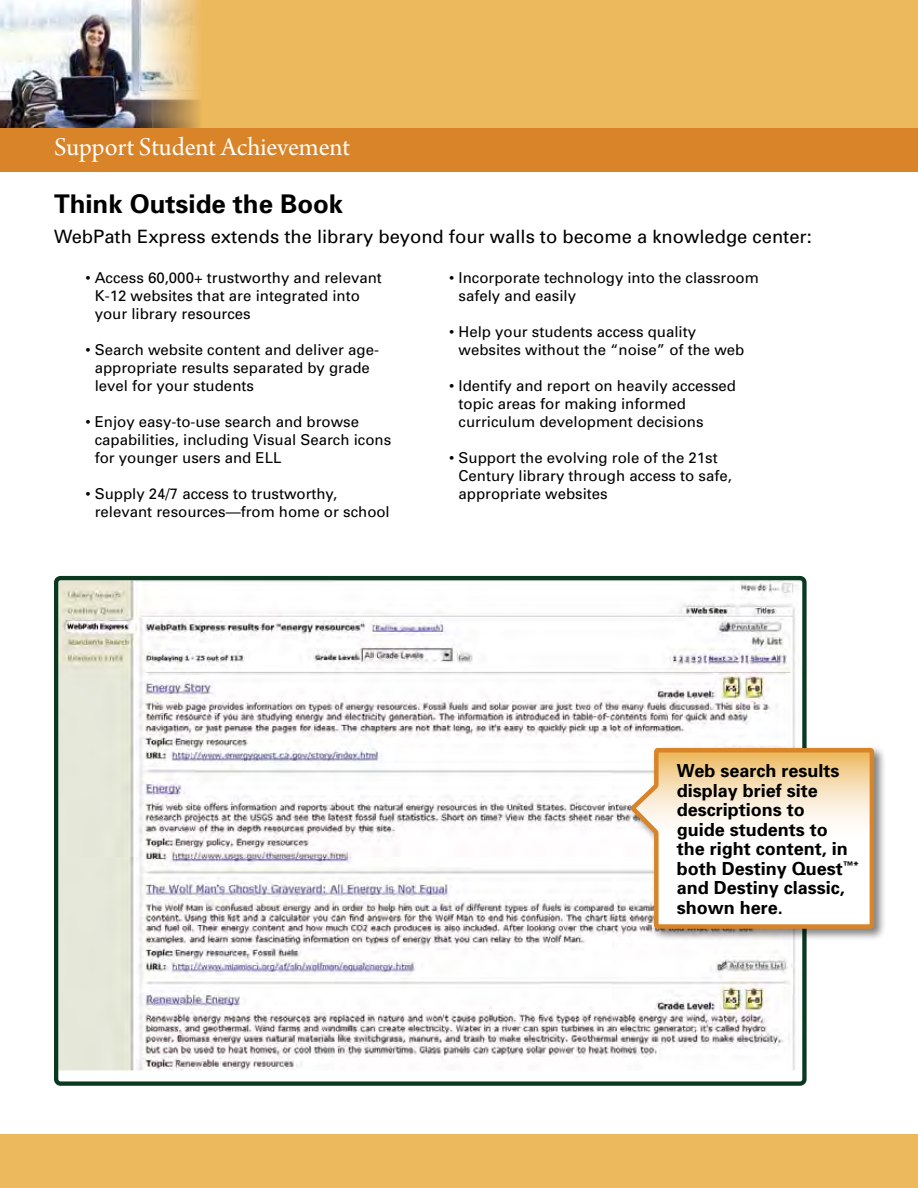
<style>
.page{position:relative;width:918px;height:1188px;background:#fff}
.page>*{position:absolute;margin:0;border:0;box-sizing:border-box;transform-origin:0 0}
.t1{font:27px "Arno Pro Subhead";color:#fff}
.t2{font:700 25.8px "Univers";color:#000}
.t3{font:18.45px "Univers";color:#000}
.t4{font:700 18px/19.5px "Univers";color:#000}
.t5{font:15px/18px "Univers";color:#000}
</style>
<div class="page">
<div style="left:0;top:127px;width:918px;height:45px;background:#d98429"></div>
<div style="left:0;top:0;width:918px;height:127px;background:#ecb95d"></div>
<img style="left:0;top:0;width:200px;height:127px">
<img style="left:59px;top:581px;width:743px;height:489px">
<div style="left:54px;top:576px;width:753px;height:510px;border:4px solid #0b3920;border-radius:4px"></div>
<div style="left:628px;top:745px;width:258px;height:196px;background:#000;opacity:.5"></div>
<svg style="left:627px;top:746px;width:249px;height:185px"></svg>
<div style="left:0;top:1134px;width:918px;height:54px;background:#ecb95d"></div>
<h1 class="t1" style="left:54px;top:132px;width:298px">Support Student Achievement</h1>
<h2 class="t2" style="left:54px;top:187px;width:291px">Think Outside the Book</h2>
<p class="t3" style="left:54px;top:225px;width:759px">WebPath Express extends the library beyond four walls to become a knowledge center:</p>
<p class="t5" style="left:95px;top:268px;width:289px;text-indent:-9px">• Access 60,000+ trustworthy and relevant<br>K-12 websites that are integrated into your library resources</p>
<p class="t5" style="left:95px;top:340px;width:286px;text-indent:-9px">• Search website content and deliver age&shy;appropriate results separated by grade level for your students</p>
<p class="t5" style="left:95px;top:412px;width:298px;text-indent:-9px">• Enjoy easy-to-use search and browse capabilities, including Visual Search icons for younger users and ELL</p>
<p class="t5" style="left:95px;top:484px;width:297px;text-indent:-9px">• Supply 24/7 access to trustworthy, relevant resources—from home or school</p>
<p class="t5" style="left:459px;top:268px;width:302px;text-indent:-9px">• Incorporate technology into the classroom safely and easily</p>
<p class="t5" style="left:459px;top:322px;width:287px;text-indent:-9px">• Help your students access quality websites without the “noise” of the web</p>
<p class="t5" style="left:459px;top:376px;width:279px;text-indent:-9px">• Identify and report on heavily accessed topic areas for making informed curriculum development decisions</p>
<p class="t5" style="left:459px;top:448px;width:275px;text-indent:-9px">• Support the evolving role of the 21st<br>Century library through access to safe, appropriate websites</p>
<p class="t4" style="left:677px;top:761px;width:184px">Web search results display brief site descriptions to<br>guide students to the right content, in both Destiny Quest<sup>™* </sup>and Destiny classic, shown here.</p>
</div>
